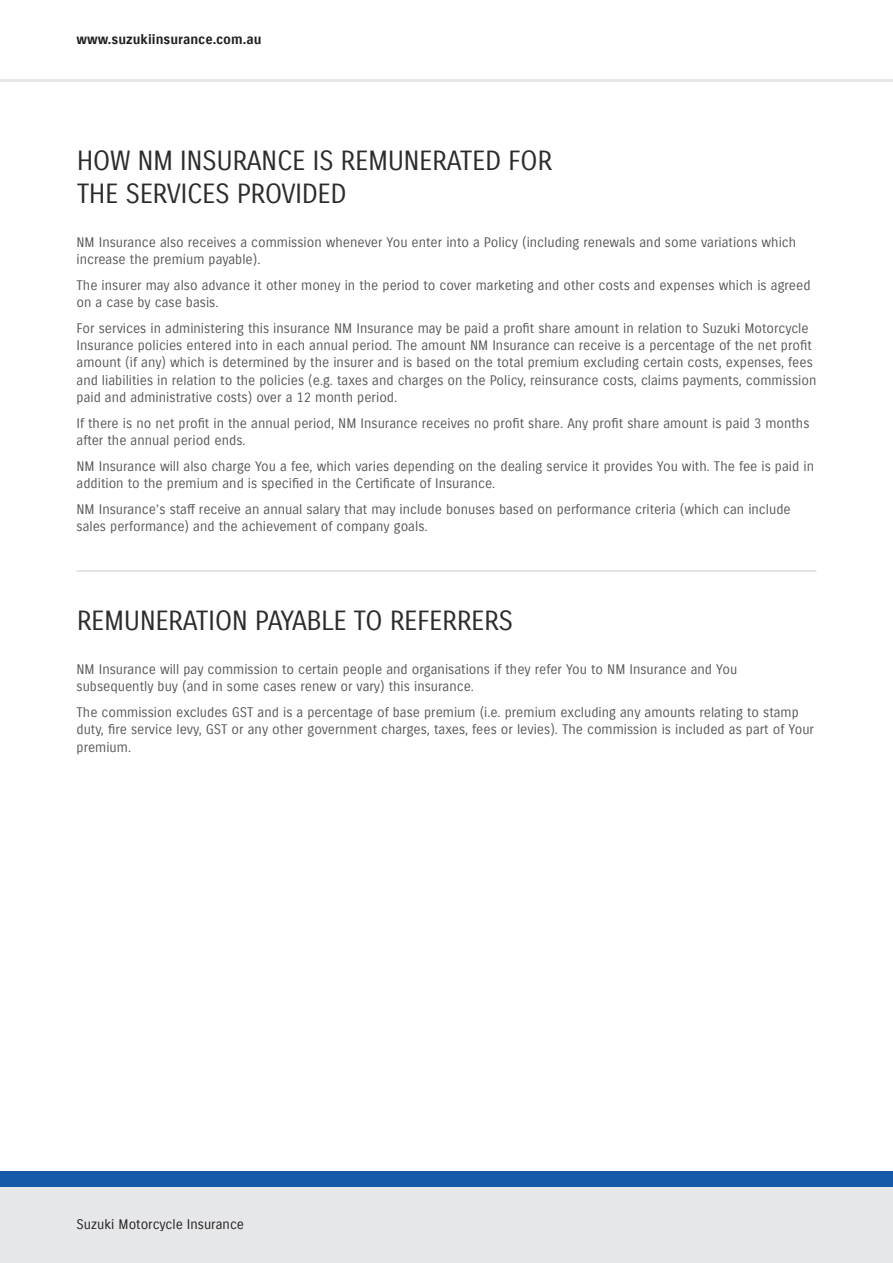
<style>
.page{position:relative;width:893px;height:1263px;background:#fff}
.page>*{position:absolute;margin:0;border:0;box-sizing:border-box;transform-origin:0 0}
.t1{font:27px/32.4px "Suzuki PRO Regular";letter-spacing:-.02em;color:#2b2c2b}
.t2{font:13.5px/17.2px "Suzuki PRO Regular";color:#57585a}
.t3{font:13.5px "Suzuki PRO Bold";color:#231f20}
.t4{font:13.5px "Suzuki PRO Regular";color:#231f20}
</style>
<div class="page">
<div style="left:0;top:1186px;width:893px;height:77px;background:#e6e7e9"></div>
<hr style="left:0;top:80px;width:893px;height:2px;background:#e6e7e9">
<div style="left:0;top:1171px;width:893px;height:15px;background:#185aaa"></div>
<hr style="left:77px;top:570px;width:739px;height:2px;background:#dcdddf">
<p class="t3" style="left:77px;top:31px;width:186px">www.suzukiinsurance.com.au</p>
<h1 class="t1" style="left:77px;top:145px;width:477px">HOW NM INSURANCE IS REMUNERATED FOR<br>THE SERVICES PROVIDED</h1>
<p class="t2" style="left:77px;top:234px;width:721px">NM Insurance also receives a commission whenever You enter into a Policy (including renewals and some variations which increase the premium payable).</p>
<p class="t2" style="left:77px;top:277px;width:735px">The insurer may also advance it other money in the period to cover marketing and other costs and expenses which is agreed on a case by case basis.</p>
<p class="t2" style="left:77px;top:320px;width:741px">For services in administering this insurance NM Insurance may be paid a profit share amount in relation to Suzuki Motorcycle Insurance policies entered into in each annual period. The amount NM Insurance can receive is a percentage of the net profit amount (if any) which is determined by the insurer and is based on the total premium excluding certain costs, expenses, fees and liabilities in relation to the policies (e.g. taxes and charges on the Policy, reinsurance costs, claims payments, commission paid and administrative costs) over a 12 month period.</p>
<p class="t2" style="left:77px;top:414px;width:734px">If there is no net profit in the annual period, NM Insurance receives no profit share. Any profit share amount is paid 3 months after the annual period ends.</p>
<p class="t2" style="left:77px;top:457px;width:739px">NM Insurance will also charge You a fee, which varies depending on the dealing service it provides You with. The fee is paid in addition to the premium and is specified in the Certificate of Insurance.</p>
<p class="t2" style="left:77px;top:500px;width:716px">NM Insurance’s staff receive an annual salary that may include bonuses based on performance criteria (which can include sales performance) and the achievement of company goals.</p>
<h1 class="t1" style="left:77px;top:604px;width:438px">REMUNERATION PAYABLE TO REFERRERS</h1>
<p class="t2" style="left:77px;top:661px;width:662px">NM Insurance will pay commission to certain people and organisations if they refer You to NM Insurance and You subsequently buy (and in some cases renew or vary) this insurance.</p>
<p class="t2" style="left:77px;top:704px;width:739px">The commission excludes GST and is a percentage of base premium (i.e. premium excluding any amounts relating to stamp duty, fire service levy, GST or any other government charges, taxes, fees or levies). The commission is included as part of Your premium.</p>
<p class="t4" style="left:77px;top:1216px;width:169px">Suzuki Motorcycle Insurance</p>
</div>
